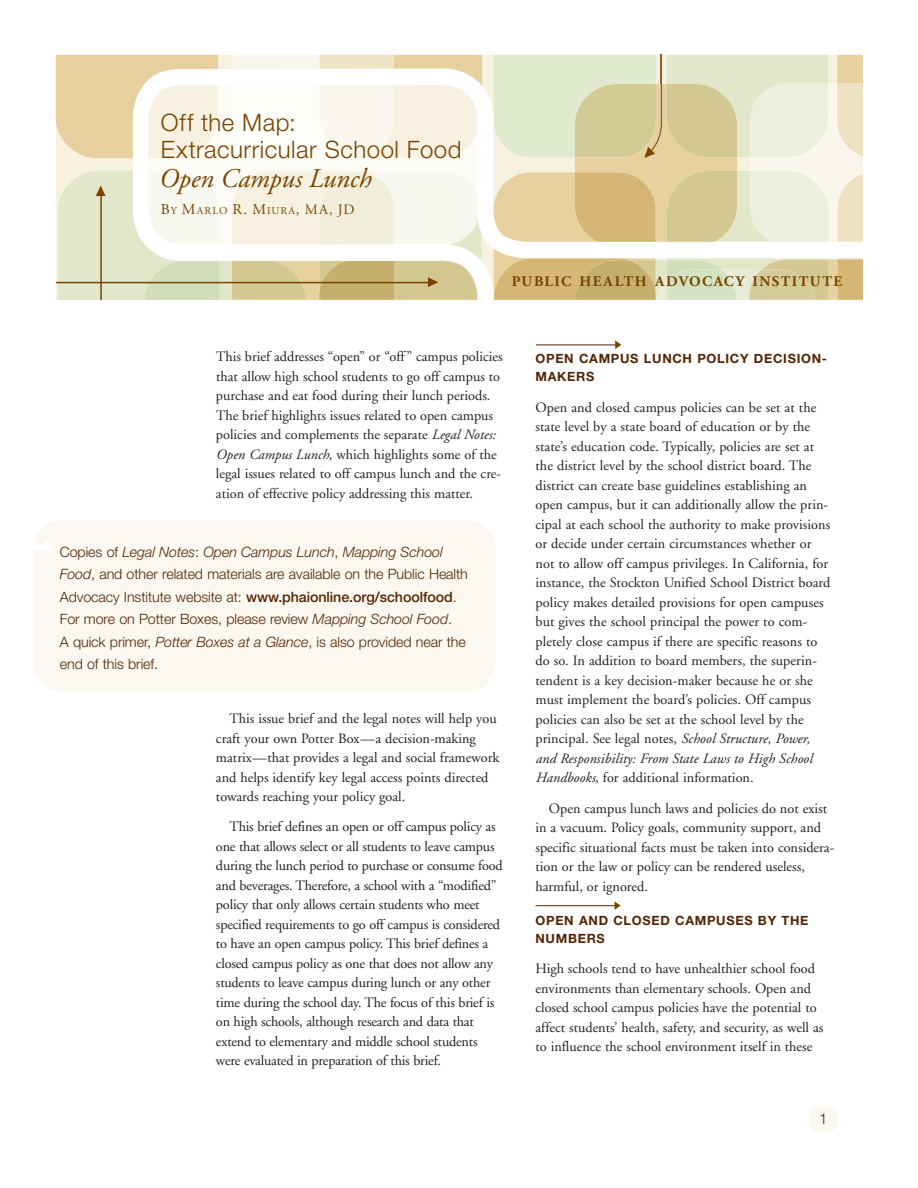
<style>
.page{position:relative;width:918px;height:1188px;background:#fff}
.page>*{position:absolute;margin:0;border:0;box-sizing:border-box;transform-origin:0 0}
.t1{font:italic 27px "Adobe Garamond";letter-spacing:-.005em;color:#794400}
.t2{font:300 24px/27px "Helvetica Neue";letter-spacing:.025em;color:#794400}
.t3{font:15px "Adobe Garamond";color:#794400}
.t4{font:300 15px "Helvetica Neue";color:#542404}
.t5{font:700 14.7px "Adobe Garamond";letter-spacing:.11em;color:#794400}
.t6{font:14.25px/19.5px "Adobe Garamond";color:#231f20}
.t7{font:300 14.25px/22.5px "Helvetica Neue";letter-spacing:-.005em;color:#542404}
.t8{font:14.25px "Adobe Garamond";color:#794400}
.t9{font:700 12.75px/18px "Helvetica Neue";letter-spacing:.055em;color:#542404}
.s1{font-style:italic}
.s2{font-weight:500}
</style>
<div class="page">
<div style="left:810px;top:1105px;width:27px;height:27px;background:#faf8f0;border-radius:9px"></div>
<svg style="left:56px;top:55px;width:426px;height:245px"></svg>
<svg style="left:493px;top:55px;width:370px;height:245px"></svg>
<hr style="left:536px;top:345px;width:81px;height:1px;background:#542404">
<svg style="left:615px;top:341px;width:6px;height:8px"></svg>
<div style="left:34px;top:521px;width:461px;height:170px;background:#faf8f0;border-radius:27px"></div>
<svg style="left:34px;top:540px;width:19px;height:15px"></svg>
<hr style="left:535px;top:905px;width:81px;height:1px;background:#542404">
<svg style="left:615px;top:901px;width:6px;height:9px"></svg>
<h2 class="t2" style="left:161px;top:112px;width:302px">O he Map<br>Ex acu cu a Schoo Food</h2>
<h1 class="t1" style="left:158px;top:168px;width:214px">Open Campu Lunch</h1>
<p class="t3" style="left:182px;top:203px;width:15px">M</p>
<p class="t3" style="left:233px;top:203px;width:35px">R M</p>
<p class="t8" style="left:305px;top:204px;width:51px">MA D</p>
<p class="t5" style="left:512px;top:275px;width:332px">PUBL C HEALTH ADVOCACY N T TUTE</p>
<p class="t6" style="left:216px;top:348px;width:288px">This brief addresses “open” or “off” campus policies that allow high school students to go off campus to purchase and eat food during their lunch periods.<br>The brief highlights issues related to open campus policies and complements the separate <span class="s1">Legal Notes:<br>Open Campus Lunch</span>, which highlights some of the legal issues related to off campus lunch and the cre&shy;ation of effective policy addressing this matter.</p>
<p class="t7" style="left:60px;top:540px;width:410px">Copies of <span class="s1">Legal Notes</span>: <span class="s1">Open Campus Lunch</span>, <span class="s1">Mapping School Food</span>, and other related materials are available on the Public Health Advocacy Institute website at: <span class="s2">www.phaionline.org/schoolfood</span>.<br>For more on Potter Boxes, please review <span class="s1">Mapping School Food</span>.<br>A quick primer, <span class="s1">Potter Boxes at a Glance</span>, is also provided near the end of this brief.</p>
<p class="t6" style="left:216px;top:710px;width:285px;text-indent:14px">This issue brief and the legal notes will help you craft your own Potter Box—a decision-making matrix—that provides a legal and social framework and helps identify key legal access points directed towards reaching your policy goal.</p>
<p class="t6" style="left:216px;top:818px;width:288px;text-indent:14px">This brief defines an open or off campus policy as one that allows select or all students to leave campus during the lunch period to purchase or consume food and beverages. Therefore, a school with a “modified” policy that only allows certain students who meet specified requirements to go off campus is considered to have an open campus policy. This brief defines a closed campus policy as one that does not allow any students to leave campus during lunch or any other time during the school day. The focus of this brief is on high schools, although research and data that extend to elementary and middle school students were evaluated in preparation of this brief.</p>
<p class="t9" style="left:536px;top:350px;width:293px">OPEN CAMPUS LUNCH POLICY DECISION-<br>MAKERS</p>
<p class="t6" style="left:535px;top:399px;width:296px">Open and closed campus policies can be set at the state level by a state board of education or by the state’s education code. Typically, policies are set at the district level by the school district board. The district can create base guidelines establishing an open campus, but it can additionally allow the prin&shy;cipal at each school the authority to make provisions or decide under certain circumstances whether or not to allow off campus privileges. In California, for instance, the Stockton Unified School District board policy makes detailed provisions for open campuses but gives the school principal the power to com&shy;pletely close campus if there are specific reasons to do so. In addition to board members, the superin&shy;tendent is a key decision-maker because he or she must implement the board’s policies. Off campus policies can also be set at the school level by the principal. See legal notes, <span class="s1">School Structure, Power, and Responsibility: From State Laws to High School Handbooks</span>, for additional information.</p>
<p class="t6" style="left:535px;top:800px;width:300px;text-indent:14px">Open campus lunch laws and policies do not exist in a vacuum. Policy goals, community support, and specific situational facts must be taken into considera&shy;tion or the law or policy can be rendered useless, harmful, or ignored.</p>
<p class="t9" style="left:536px;top:911px;width:274px">OPEN AND CLOSED CAMPUSES BY THE<br>NUMBERS</p>
<p class="t6" style="left:535px;top:960px;width:289px">High schools tend to have unhealthier school food environments than elementary schools. Open and closed school campus policies have the potential to affect students’ health, safety, and security, as well as to influence the school environment itself in these</p>
<p class="t4" style="left:819px;top:1110px;width:10px">1</p>
</div>
